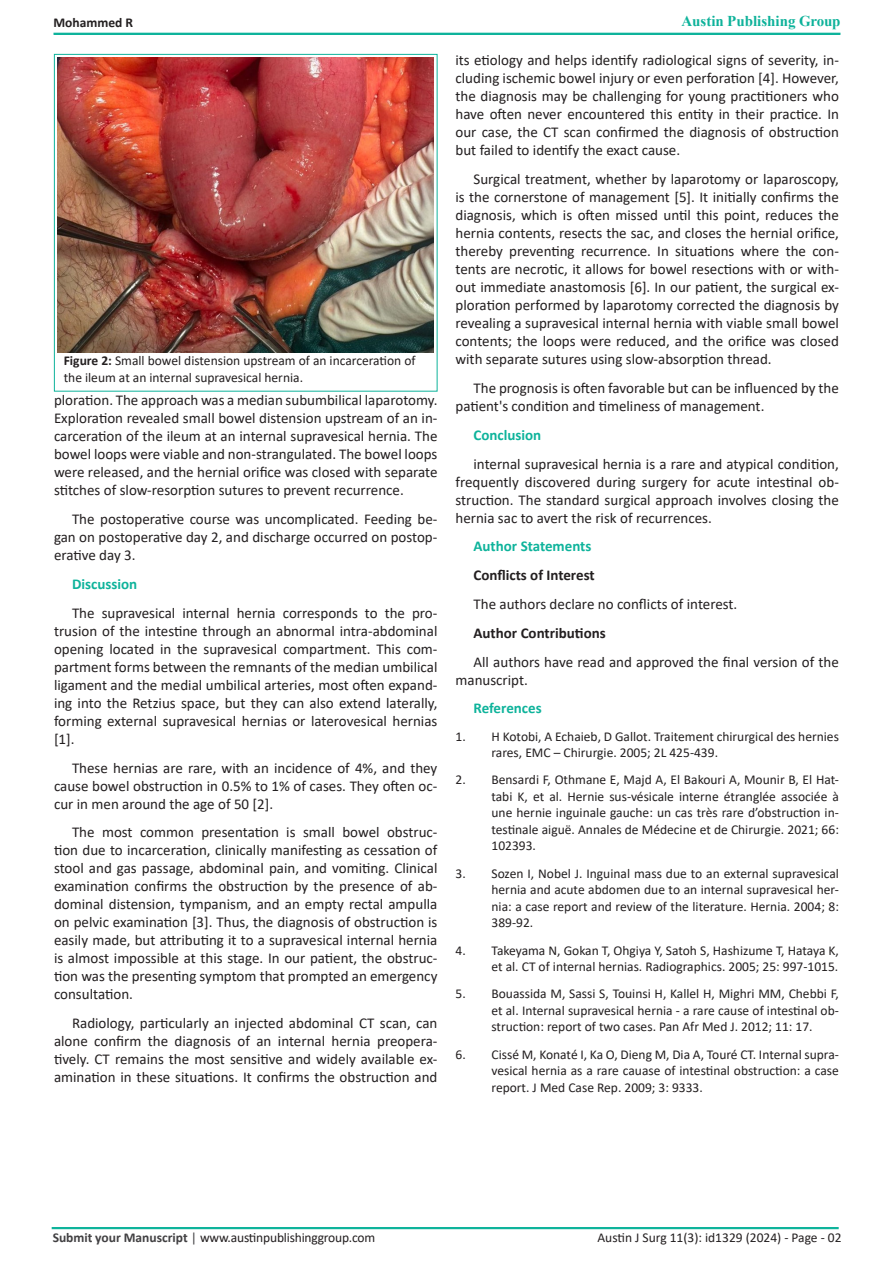
<style>
.page{position:relative;width:893px;height:1263px;background:#fff}
.page>*{position:absolute;margin:0;border:0;box-sizing:border-box;transform-origin:0 0}
.t1{font:15px/18px "Calibri";color:#231f20;text-align:justify}
.t2{font:700 15px "Calibri";color:#0eb39b}
.t3{font:700 15px "Calibri";color:#231f20}
.t4{font:700 15px "Times New Roman";color:#0eb29a}
.t5{font:13.5px/16.5px "Calibri";color:#231f20;text-align:justify}
.t6{font:700 13.5px "Calibri";color:#231f20}
.s1{color:#0eb39b}
.s2{font-weight:700}
.s3{font-weight:700;color:#414042}
.s4{color:#414042}
</style>
<div class="page">
<div style="left:53px;top:33px;width:787px;height:2px;border:2px solid #0eb39b"></div>
<div style="left:52px;top:1227px;width:787px;height:2px;border:2px solid #0eb39b"></div>
<div style="left:54px;top:54px;width:383px;height:338px;border:1px solid #0eb39b"></div>
<img style="left:57px;top:58px;width:377px;height:294px">
<p class="t6" style="left:53px;top:13px;width:81px">Mohammed R</p>
<p class="t4" style="left:681px;top:10px;width:161px"><span class="s1">A</span>ustin Publishing Group</p>
<p class="t5" style="left:64px;top:352px;width:353px"><span class="s2">Figure 2:</span> Small bowel distension upstream of an incarceration of the ileum at an internal supravesical hernia.</p>
<p class="t1" style="left:54px;top:391px;width:385px">ploration. The approach was a median subumbilical laparotomy.<br>Exploration revealed small bowel distension upstream of an in&shy;carceration of the ileum at an internal supravesical hernia. The bowel loops were viable and non-strangulated. The bowel loops were released, and the hernial orifice was closed with separate stitches of slow-resorption sutures to prevent recurrence.</p>
<p class="t1" style="left:54px;top:510px;width:385px;text-indent:18px">The postoperative course was uncomplicated. Feeding be&shy;gan on postoperative day 2, and discharge occurred on postop&shy;erative day 3.</p>
<p class="t2" style="left:72px;top:573px;width:67px">Discussion</p>
<p class="t1" style="left:54px;top:603px;width:385px;text-indent:18px">The supravesical internal hernia corresponds to the pro&shy;trusion of the intestine through an abnormal intra-abdominal opening located in the supravesical compartment. This com&shy;partment forms between the remnants of the median umbilical ligament and the medial umbilical arteries, most often expand&shy;ing into the Retzius space, but they can also extend laterally, forming external supravesical hernias or laterovesical hernias [1].</p>
<p class="t1" style="left:54px;top:758px;width:385px;text-indent:18px">These hernias are rare, with an incidence of 4%, and they cause bowel obstruction in 0.5% to 1% of cases. They often oc&shy;cur in men around the age of 50 [2].</p>
<p class="t1" style="left:54px;top:823px;width:385px;text-indent:18px">The most common presentation is small bowel obstruc&shy;tion due to incarceration, clinically manifesting as cessation of stool and gas passage, abdominal pain, and vomiting. Clinical examination confirms the obstruction by the presence of ab&shy;dominal distension, tympanism, and an empty rectal ampulla on pelvic examination [3]. Thus, the diagnosis of obstruction is easily made, but attributing it to a supravesical internal hernia is almost impossible at this stage. In our patient, the obstruc&shy;tion was the presenting symptom that prompted an emergency consultation.</p>
<p class="t1" style="left:54px;top:1014px;width:385px;text-indent:18px">Radiology, particularly an injected abdominal CT scan, can alone confirm the diagnosis of an internal hernia preopera&shy;tively. CT remains the most sensitive and widely available ex&shy;amination in these situations. It confirms the obstruction and</p>
<p class="t1" style="left:455px;top:51px;width:385px">its etiology and helps identify radiological signs of severity, in&shy;cluding ischemic bowel injury or even perforation [4]. However, the diagnosis may be challenging for young practitioners who have often never encountered this entity in their practice. In our case, the CT scan confirmed the diagnosis of obstruction but failed to identify the exact cause.</p>
<p class="t1" style="left:455px;top:170px;width:385px;text-indent:18px">Surgical treatment, whether by laparotomy or laparoscopy, is the cornerstone of management [5]. It initially confirms the diagnosis, which is often missed until this point, reduces the hernia contents, resects the sac, and closes the hernial orifice, thereby preventing recurrence. In situations where the con&shy;tents are necrotic, it allows for bowel resections with or with&shy;out immediate anastomosis [6]. In our patient, the surgical ex&shy;ploration performed by laparotomy corrected the diagnosis by revealing a supravesical internal hernia with viable small bowel contents; the loops were reduced, and the orifice was closed with separate sutures using slow-absorption thread.</p>
<p class="t1" style="left:455px;top:378px;width:385px;text-indent:18px">The prognosis is often favorable but can be influenced by the patient's condition and timeliness of management.</p>
<p class="t2" style="left:473px;top:424px;width:69px">Conclusion</p>
<p class="t1" style="left:455px;top:454px;width:385px;text-indent:18px">internal supravesical hernia is a rare and atypical condition, frequently discovered during surgery for acute intestinal ob&shy;struction. The standard surgical approach involves closing the hernia sac to avert the risk of recurrences.</p>
<p class="t2" style="left:473px;top:536px;width:120px">Author Statements</p>
<p class="t3" style="left:473px;top:564px;width:123px">Conflicts of Interest</p>
<p class="t1" style="left:473px;top:594px;width:265px">The authors declare no conflicts of interest.</p>
<p class="t3" style="left:473px;top:622px;width:134px">Author Contributions</p>
<p class="t1" style="left:455px;top:652px;width:385px;text-indent:18px">All authors have read and approved the final version of the manuscript.</p>
<p class="t2" style="left:473px;top:698px;width:70px">References</p>
<p class="t5" style="left:491px;top:727px;width:349px;text-indent:-36px">1. H Kotobi, A Echaieb, D Gallot. Traitement chirurgical des hernies rares, EMC – Chirurgie. 2005; 2L 425-439.</p>
<p class="t5" style="left:491px;top:771px;width:349px;text-indent:-36px">2. Bensardi F, Othmane E, Majd A, El Bakouri A, Mounir B, El Hat&shy;tabi K, et al. Hernie sus-vésicale interne étranglée associée à une hernie inguinale gauche: un cas très rare d’obstruction in&shy;testinale aiguë. Annales de Médecine et de Chirurgie. 2021; 66:<br>102393.</p>
<p class="t5" style="left:491px;top:865px;width:349px;text-indent:-36px">3. Sozen I, Nobel J. Inguinal mass due to an external supravesical hernia and acute abdomen due to an internal supravesical her&shy;nia: a case report and review of the literature. Hernia. 2004; 8:<br>389-92.</p>
<p class="t5" style="left:455px;top:941px;width:385px;text-align:right">4. Takeyama N, Gokan T, Ohgiya Y, Satoh S, Hashizume T, Hataya K, et al. CT of internal hernias. Radiographics. 2005; 25: 997-1015.</p>
<p class="t5" style="left:491px;top:985px;width:349px;text-indent:-36px">5. Bouassida M, Sassi S, Touinsi H, Kallel H, Mighri MM, Chebbi F, et al. Internal supravesical hernia - a rare cause of intestinal ob&shy;struction: report of two cases. Pan Afr Med J. 2012; 11: 17.</p>
<p class="t5" style="left:491px;top:1045px;width:349px;text-indent:-36px">6. Cissé M, Konaté I, Ka O, Dieng M, Dia A, Touré CT. Internal supra&shy;vesical hernia as a rare cauase of intestinal obstruction: a case report. J Med Case Rep. 2009; 3: 9333.</p>
<p class="t5" style="left:53px;top:1228px;width:324px"><span class="s3">Submit your Manuscript</span> <span class="s4">|</span> www.austinpublishinggroup.com</p>
<p class="t5" style="left:597px;top:1229px;width:246px">Austin J Surg 11(3): id1329 (2024) - Page - 02</p>
</div>
